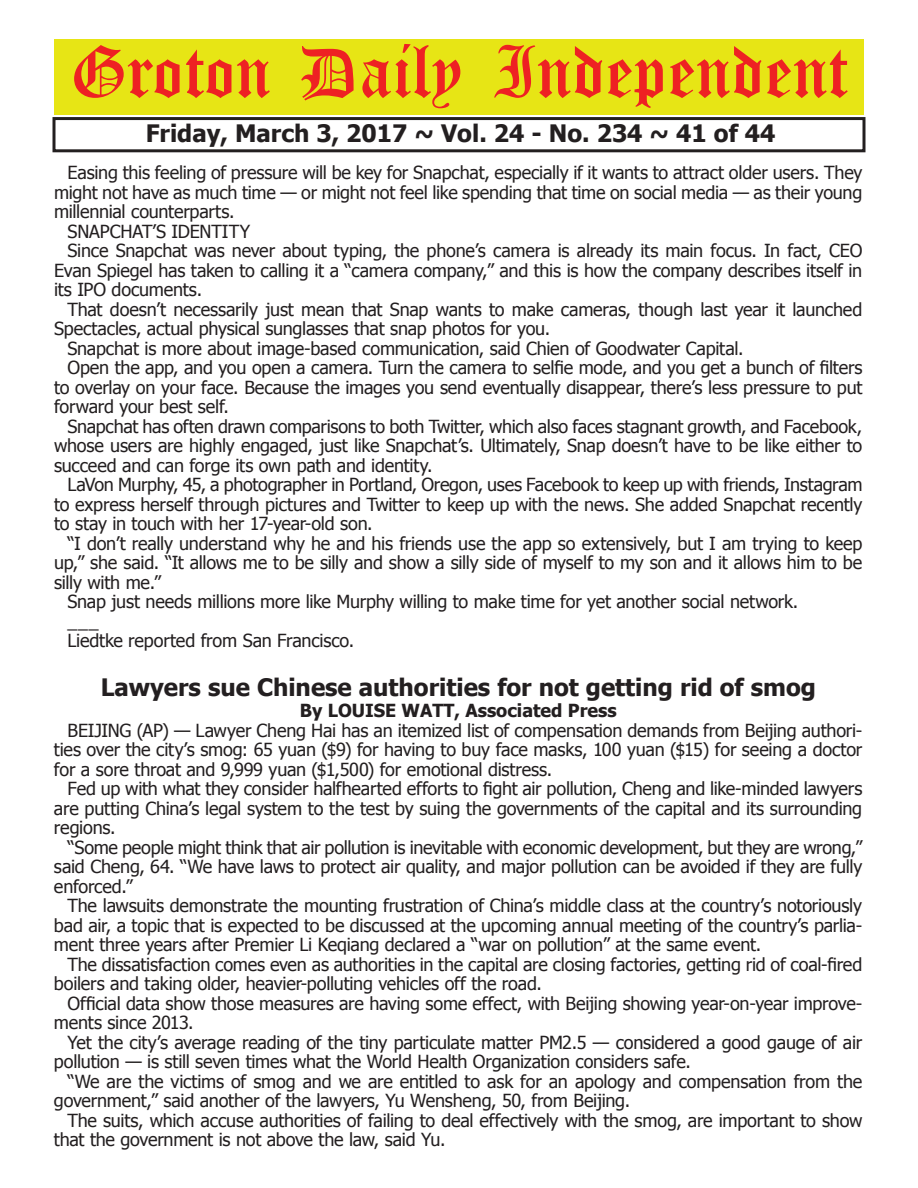
<style>
.page{position:relative;width:918px;height:1188px;background:#fff}
.page>*{position:absolute;margin:0;border:0;box-sizing:border-box;transform-origin:0 0}
.t1{font:54px "Old English Five";color:#ee2123}
.t2{font:700 24px "Tahoma";color:#231f20}
.t3{font:18px/19.5px "Tahoma";letter-spacing:-.015em;color:#231f20}
.t4{font:700 18px "Tahoma";color:#231f20}
</style>
<div class="page">
<div style="left:52px;top:117px;width:814px;height:35px;border:3px solid #231f20"></div>
<div style="left:54px;top:40px;width:810px;height:75px;background:#e7e515"></div>
<h1 class="t1" style="left:70px;top:47px;width:779px">Groton Daily Independent</h1>
<h2 class="t2" style="left:146px;top:116px;width:631px">Friday, March 3, 2017 ~ Vol. 24 - No. 234 ~ 41 of 44</h2>
<p class="t3" style="left:68px;top:162px;width:797px">Easing this feeling of pressure will be key for Snapchat, especially if it wants to attract older users. They</p>
<p class="t3" style="left:54px;top:182px;width:810px">might not have as much time — or might not feel like spending that time on social media — as their young</p>
<p class="t3" style="left:54px;top:201px;width:182px">millennial counterparts.</p>
<p class="t3" style="left:68px;top:221px;width:184px">SNAPCHAT’S IDENTITY</p>
<p class="t3" style="left:68px;top:240px;width:796px">Since Snapchat was never about typing, the phone’s camera is already its main focus. In fact, CEO</p>
<p class="t3" style="left:54px;top:260px;width:810px">Evan Spiegel has taken to calling it a “camera company,” and this is how the company describes itself in</p>
<p class="t3" style="left:54px;top:279px;width:150px">its IPO documents.</p>
<p class="t3" style="left:68px;top:299px;width:796px">That doesn’t necessarily just mean that Snap wants to make cameras, though last year it launched</p>
<p class="t3" style="left:54px;top:318px;width:498px">Spectacles, actual physical sunglasses that snap photos for you.</p>
<p class="t3" style="left:68px;top:338px;width:677px">Snapchat is more about image-based communication, said Chien of Goodwater Capital.</p>
<p class="t3" style="left:68px;top:357px;width:797px">Open the app, and you open a camera. Turn the camera to selfie mode, and you get a bunch of filters</p>
<p class="t3" style="left:54px;top:377px;width:810px">to overlay on your face. Because the images you send eventually disappear, there’s less pressure to put</p>
<p class="t3" style="left:54px;top:396px;width:176px">forward your best self.</p>
<p class="t3" style="left:68px;top:416px;width:796px">Snapchat has often drawn comparisons to both Twitter, which also faces stagnant growth, and Facebook,</p>
<p class="t3" style="left:54px;top:435px;width:810px">whose users are highly engaged, just like Snapchat’s. Ultimately, Snap doesn’t have to be like either to</p>
<p class="t3" style="left:54px;top:455px;width:380px">succeed and can forge its own path and identity.</p>
<p class="t3" style="left:68px;top:474px;width:796px">LaVon Murphy, 45, a photographer in Portland, Oregon, uses Facebook to keep up with friends, Instagram</p>
<p class="t3" style="left:54px;top:494px;width:810px">to express herself through pictures and Twitter to keep up with the news. She added Snapchat recently</p>
<p class="t3" style="left:54px;top:513px;width:320px">to stay in touch with her 17-year-old son.</p>
<p class="t3" style="left:68px;top:533px;width:797px">“I don’t really understand why he and his friends use the app so extensively, but I am trying to keep</p>
<p class="t3" style="left:54px;top:552px;width:810px">up,” she said. “It allows me to be silly and show a silly side of myself to my son and it allows him to be</p>
<p class="t3" style="left:54px;top:572px;width:109px">silly with me.”</p>
<p class="t3" style="left:68px;top:591px;width:732px">Snap just needs millions more like Murphy willing to make time for yet another social network.</p>
<p class="t3" style="left:68px;top:611px;width:33px">___</p>
<p class="t3" style="left:68px;top:630px;width:288px">Liedtke reported from San Francisco.</p>
<h2 class="t2" style="left:101px;top:670px;width:717px">Lawyers sue Chinese authorities for not getting rid of smog</h2>
<p class="t4" style="left:300px;top:698px;width:318px">By LOUISE WATT, Associated Press</p>
<p class="t3" style="left:54px;top:720px;width:810px;text-align:justify;text-indent:13px">BEIJING (AP) — Lawyer Cheng Hai has an itemized list of compensation demands from Beijing authori&shy;ties over the city’s smog: 65 yuan ($9) for having to buy face masks, 100 yuan ($15) for seeing a doctor for a sore throat and 9,999 yuan ($1,500) for emotional distress.</p>
<p class="t3" style="left:54px;top:778px;width:810px;text-align:justify;text-indent:14px">Fed up with what they consider halfhearted efforts to fight air pollution, Cheng and like-minded lawyers are putting China’s legal system to the test by suing the governments of the capital and its surrounding regions.</p>
<p class="t3" style="left:54px;top:837px;width:810px;text-align:justify;text-indent:14px">“Some people might think that air pollution is inevitable with economic development, but they are wrong,” said Cheng, 64. “We have laws to protect air quality, and major pollution can be avoided if they are fully enforced.”</p>
<p class="t3" style="left:54px;top:895px;width:810px;text-align:justify;text-indent:14px">The lawsuits demonstrate the mounting frustration of China’s middle class at the country’s notoriously bad air, a topic that is expected to be discussed at the upcoming annual meeting of the country’s parlia&shy;ment three years after Premier Li Keqiang declared a “war on pollution” at the same event.</p>
<p class="t3" style="left:54px;top:954px;width:810px;text-indent:14px">The dissatisfaction comes even as authorities in the capital are closing factories, getting rid of coal-fired boilers and taking older, heavier-polluting vehicles off the road.</p>
<p class="t3" style="left:54px;top:992px;width:810px;text-indent:14px">Official data show those measures are having some effect, with Beijing showing year-on-year improve&shy;ments since 2013.</p>
<p class="t3" style="left:54px;top:1031px;width:810px;text-indent:14px">Yet the city’s average reading of the tiny particulate matter PM2.5 — considered a good gauge of air pollution — is still seven times what the World Health Organization considers safe.</p>
<p class="t3" style="left:54px;top:1070px;width:810px;text-indent:14px">“We are the victims of smog and we are entitled to ask for an apology and compensation from the government,” said another of the lawyers, Yu Wensheng, 50, from Beijing.</p>
<p class="t3" style="left:54px;top:1109px;width:810px;text-indent:14px">The suits, which accuse authorities of failing to deal effectively with the smog, are important to show that the government is not above the law, said Yu.</p>
</div>
